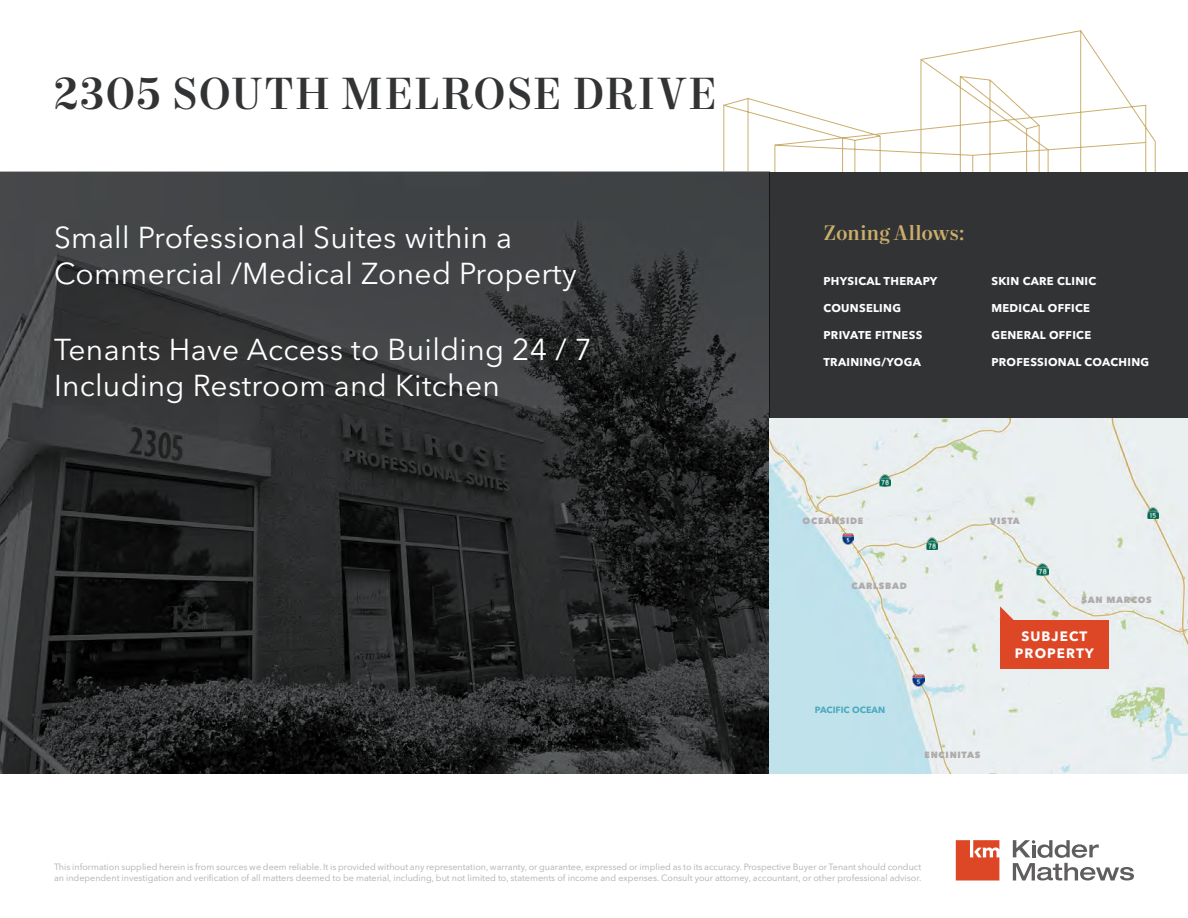
<style>
.page{position:relative;width:1188px;height:918px;background:#fff}
.page>*{position:absolute;margin:0;border:0;box-sizing:border-box;transform-origin:0 0}
.t1{font:500 45px "Mort Modern 09";letter-spacing:.02em;color:#323335}
.t2{font:30px/36px "Avenir Next LT Pro";letter-spacing:.01em;color:#fff}
.t3{font:500 21px "Mort Modern 09";letter-spacing:.005em;color:#cbae6c}
.t4{font:700 13.5px/16.5px "Avenir Next LT Pro";letter-spacing:.08em;color:#fff;text-align:center}
.t5{font:700 11.25px "Avenir Next LT Pro";letter-spacing:.025em;color:#fff}
.t6{font:9px/10.8px "Avenir Next LT Pro";color:#afabac}
.t7{font:800 9px "Avenir Next LT Pro";letter-spacing:.08em;color:#afabac}
.t8{font:700 9px "Avenir Next LT Pro";color:#4caabf}
</style>
<div class="page">
<svg style="left:1013px;top:840px;width:121px;height:41px"></svg>
<svg style="left:956px;top:840px;width:43px;height:41px;background:#e25e41"></svg>
<svg style="left:723px;top:30px;width:433px;height:142px"></svg>
<div style="left:770px;top:172px;width:418px;height:246px;background:#323335"></div>
<svg style="left:0;top:172px;width:770px;height:601px;background:#2d2f30"></svg>
<img style="left:770px;top:418px;width:418px;height:355px">
<svg style="left:1000px;top:606px;width:15px;height:14px"></svg>
<div style="left:1000px;top:620px;width:108px;height:49px;background:#de4726"></div>
<svg style="left:913px;top:675px;width:11px;height:11px"></svg>
<svg style="left:842px;top:533px;width:12px;height:12px"></svg>
<svg style="left:1147px;top:507px;width:12px;height:12px"></svg>
<svg style="left:879px;top:475px;width:12px;height:12px"></svg>
<svg style="left:926px;top:538px;width:12px;height:12px"></svg>
<svg style="left:1037px;top:564px;width:11px;height:11px"></svg>
<h1 class="t1" style="left:54px;top:65px;width:664px">2305 SOUTH MELROSE DRIVE</h1>
<h2 class="t2" style="left:54px;top:219px;width:524px">Small Professional Suites within a<br>Commercial /Medical Zoned Property</h2>
<h2 class="t2" style="left:54px;top:331px;width:540px">Tenants Have Access to Building 24 / 7<br>Including Restroom and Kitchen</h2>
<h3 class="t3" style="left:824px;top:220px;width:143px">Zoning Allows:</h3>
<p class="t5" style="left:824px;top:274px;width:115px">PHYSICAL THERAPY</p>
<p class="t5" style="left:991px;top:274px;width:106px">SKIN CARE CLINIC</p>
<p class="t5" style="left:824px;top:301px;width:79px">COUNSELING</p>
<p class="t5" style="left:991px;top:301px;width:100px">MEDICAL OFFICE</p>
<p class="t5" style="left:824px;top:328px;width:100px">PRIVATE FITNESS</p>
<p class="t5" style="left:991px;top:328px;width:101px">GENERAL OFFICE</p>
<p class="t5" style="left:824px;top:355px;width:99px">TRAINING/YOGA</p>
<p class="t5" style="left:991px;top:355px;width:159px">PROFESSIONAL COACHING</p>
<p class="t7" style="left:803px;top:515px;width:62px">OCEANSIDE</p>
<p class="t7" style="left:990px;top:515px;width:32px">VISTA</p>
<p class="t7" style="left:852px;top:581px;width:57px">CARLSBAD</p>
<p class="t8" style="left:815px;top:704px;width:72px">PACIFIC OCEAN</p>
<p class="t7" style="left:925px;top:749px;width:57px">ENCINITAS</p>
<p class="t7" style="left:1082px;top:594px;width:72px">SAN MARCOS</p>
<h3 class="t4" style="left:1015px;top:628px;width:80px">SUBJECT<br>PROPERTY</h3>
<p class="t6" style="left:54px;top:861px;width:869px">This information supplied herein is from sources we deem reliable. It is provided without any representation, warranty, or guarantee, expressed or implied as to its accuracy. Prospective Buyer or Tenant should conduct an independent investigation and verification of all matters deemed to be material, including, but not limited to, statements of income and expenses. Consult your attorney, accountant, or other professional advisor.</p>
</div>
